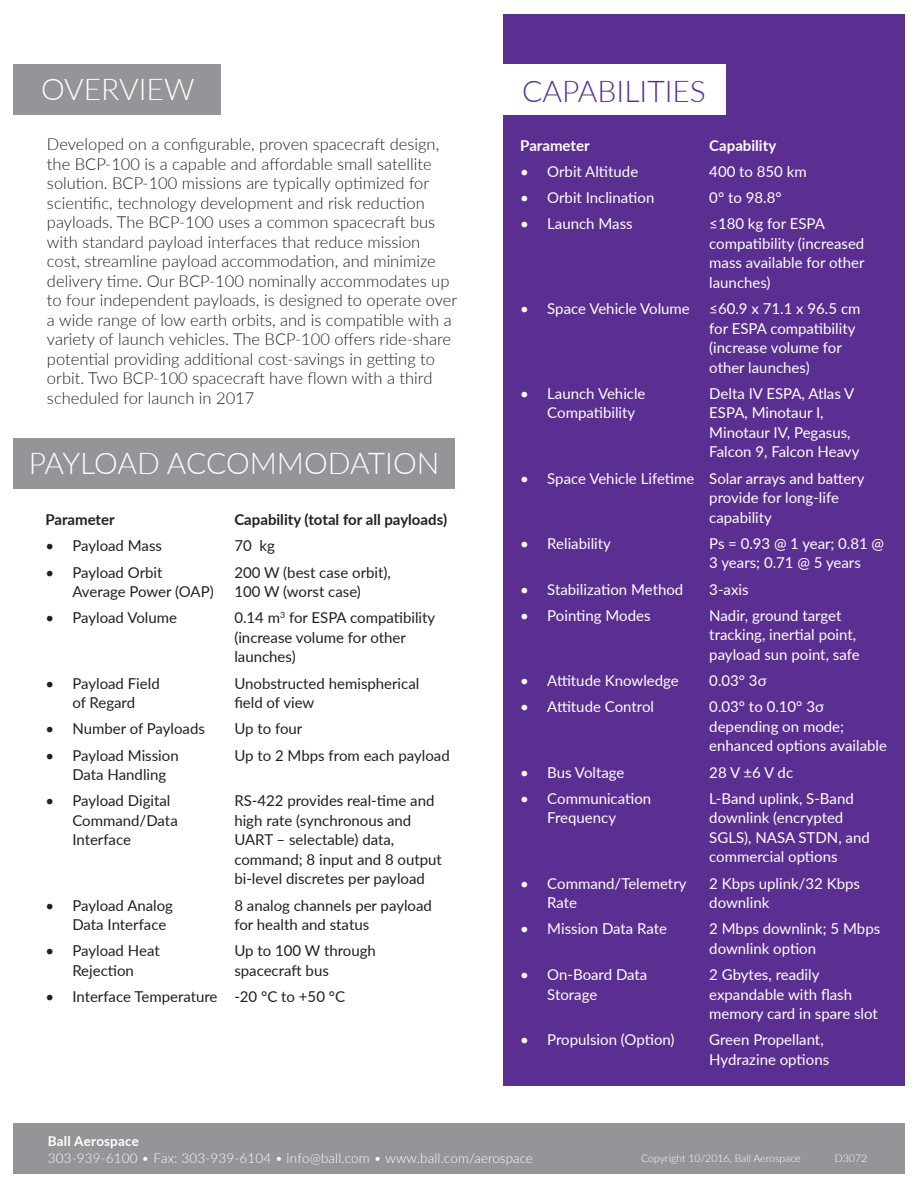
<style>
.page{position:relative;width:918px;height:1188px;background:#fff}
.page>*{position:absolute;margin:0;border:0;box-sizing:border-box;transform-origin:0 0}
.overview_role_box_he{font:300 30px "Lato";color:#fff}
.Bulleted_headline{font:300 30px "Lato";color:#5b2e91}
.Back_page_text{font:300 16.5px/19.5px "Lato";color:#231f20}
.t1{font:15px/19.5px "Lato";color:#fff}
.t2{font:15px/19.5px "Lato";color:#231f20}
.Table_text{font:700 15px "Lato";color:#231f20}
.Focus_Box_text{font:700 15px "Lato";color:#fff}
.back_page_footer{font:300 13.5px/16.5px "Lato";letter-spacing:.01em;color:#fff}
.copyright_footer{font:300 10.5px "Lato";color:#fff}
.s1{font-weight:700}
</style>
<div class="page">
<div style="left:503px;top:14px;width:401px;height:1071px;background:#5b2e91"></div>
<div style="left:14px;top:1123px;width:891px;height:51px;background:#939598"></div>
<div style="left:14px;top:65px;width:207px;height:50px;background:#939598"></div>
<div style="left:503px;top:65px;width:222px;height:50px;background:#fff"></div>
<div style="left:14px;top:438px;width:441px;height:51px;background:#939598"></div>
<p class="overview_role_box_he" style="left:41px;top:69px;width:155px">OVERVIEW</p>
<p class="Bulleted_headline" style="left:522px;top:70px;width:185px">CAPABILITIES</p>
<p class="Back_page_text" style="left:47px;top:134px;width:412px">Developed on a configurable, proven spacecraft design, the BCP-100 is a capable and affordable small satellite solution. BCP-100 missions are typically optimized for scientific, technology development and risk reduction payloads. The BCP-100 uses a common spacecraft bus with standard payload interfaces that reduce mission cost, streamline payload accommodation, and minimize delivery time. Our BCP-100 nominally accommodates up to four independent payloads, is designed to operate over a wide range of low earth orbits, and is compatible with a variety of launch vehicles. The BCP-100 offers ride-share potential providing additional cost-savings in getting to orbit. Two BCP-100 spacecraft have flown with a third scheduled for launch in 2017</p>
<p class="overview_role_box_he" style="left:29px;top:443px;width:412px">PAYLOAD ACCOMMODATION</p>
<p class="Table_text" style="left:45px;top:509px;width:71px">Parameter</p>
<p class="Table_text" style="left:234px;top:509px;width:214px">Capability (total for all payloads)</p>
<p class="t2" style="left:45px;top:535px;width:118px">• Payload Mass</p>
<p class="t2" style="left:234px;top:535px;width:42px">70 kg</p>
<p class="t2" style="left:45px;top:562px;width:119px">• Payload Orbit</p>
<p class="t2" style="left:234px;top:562px;width:158px">200 W (best case orbit),</p>
<p class="t2" style="left:72px;top:581px;width:143px">Average Power (OAP)</p>
<p class="t2" style="left:234px;top:581px;width:128px">100 W (worst case)</p>
<p class="t2" style="left:45px;top:607px;width:133px">• Payload Volume</p>
<p class="t2" style="left:234px;top:607px;width:202px">0.14 m<sup>3</sup> for ESPA compatibility (increase volume for other launches)</p>
<p class="t2" style="left:45px;top:673px;width:116px">• Payload Field</p>
<p class="t2" style="left:234px;top:673px;width:187px">Unobstructed hemispherical</p>
<p class="t2" style="left:72px;top:692px;width:64px">of Regard</p>
<p class="t2" style="left:234px;top:692px;width:82px">field of view</p>
<p class="t2" style="left:45px;top:718px;width:161px">• Number of Payloads</p>
<p class="t2" style="left:234px;top:718px;width:70px">Up to four</p>
<p class="t2" style="left:45px;top:745px;width:135px">• Payload Mission</p>
<p class="t2" style="left:234px;top:745px;width:217px">Up to 2 Mbps from each payload</p>
<p class="t2" style="left:72px;top:764px;width:96px">Data Handling</p>
<p class="t2" style="left:45px;top:790px;width:127px">• Payload Digital</p>
<p class="t2" style="left:234px;top:790px;width:202px">RS-422 provides real-time and</p>
<p class="t2" style="left:72px;top:810px;width:107px">Command/Data</p>
<p class="t2" style="left:234px;top:810px;width:178px">high rate (synchronous and</p>
<p class="t2" style="left:72px;top:829px;width:60px">Interface</p>
<p class="t2" style="left:234px;top:829px;width:209px">UART – selectable) data, command; 8 input and 8 output bi-level discretes per payload</p>
<p class="t2" style="left:45px;top:895px;width:129px">• Payload Analog</p>
<p class="t2" style="left:234px;top:895px;width:199px">8 analog channels per payload</p>
<p class="t2" style="left:72px;top:914px;width:95px">Data Interface</p>
<p class="t2" style="left:234px;top:914px;width:136px">for health and status</p>
<p class="t2" style="left:45px;top:940px;width:116px">• Payload Heat</p>
<p class="t2" style="left:234px;top:940px;width:143px">Up to 100 W through</p>
<p class="t2" style="left:72px;top:960px;width:63px">Rejection</p>
<p class="t2" style="left:234px;top:960px;width:96px">spacecraft bus</p>
<p class="t2" style="left:45px;top:986px;width:301px">• Interface Temperature -20 °C to +50 °C</p>
<p class="Focus_Box_text" style="left:520px;top:134px;width:71px">Parameter</p>
<p class="Focus_Box_text" style="left:709px;top:134px;width:68px">Capability</p>
<p class="t1" style="left:520px;top:161px;width:119px">• Orbit Altitude</p>
<p class="t1" style="left:709px;top:161px;width:99px">400 to 850 km</p>
<p class="t1" style="left:520px;top:187px;width:136px">• Orbit Inclination</p>
<p class="t1" style="left:709px;top:187px;width:74px">0° to 98.8°</p>
<p class="t1" style="left:520px;top:214px;width:114px">• Launch Mass</p>
<p class="t1" style="left:709px;top:214px;width:157px">≤180 kg for ESPA compatibility (increased mass available for other launches)</p>
<p class="t1" style="left:520px;top:298px;width:171px">• Space Vehicle Volume</p>
<p class="t1" style="left:709px;top:298px;width:153px">≤60.9 x 71.1 x 96.5 cm for ESPA compatibility (increase volume for other launches)</p>
<p class="t1" style="left:520px;top:383px;width:127px">• Launch Vehicle</p>
<p class="t1" style="left:709px;top:383px;width:147px">Delta IV ESPA, Atlas V</p>
<p class="t1" style="left:547px;top:403px;width:89px">Compatibility</p>
<p class="t1" style="left:709px;top:403px;width:152px">ESPA, Minotaur I,<br>Minotaur IV, Pegasus,<br>Falcon 9, Falcon Heavy</p>
<p class="t1" style="left:709px;top:468px;width:157px;text-indent:-189px">• Space Vehicle Lifetime Solar arrays and battery provide for long-life capability</p>
<p class="t1" style="left:520px;top:533px;width:92px">• Reliability</p>
<p class="t1" style="left:709px;top:533px;width:176px">Ps = 0.93 @ 1 year; 0.81 @<br>3 years; 0.71 @ 5 years</p>
<p class="t1" style="left:520px;top:579px;width:165px">• Stabilization Method</p>
<p class="t1" style="left:709px;top:579px;width:41px">3-axis</p>
<p class="t1" style="left:520px;top:605px;width:132px">• Pointing Modes</p>
<p class="t1" style="left:709px;top:605px;width:152px">Nadir, ground target tracking, inertial point, payload sun point, safe</p>
<p class="t1" style="left:520px;top:670px;width:160px">• Attitude Knowledge</p>
<p class="t1" style="left:709px;top:670px;width:59px">0.03° 3σ</p>
<p class="t1" style="left:520px;top:697px;width:135px">• Attitude Control</p>
<p class="t1" style="left:709px;top:697px;width:179px">0.03° to 0.10° 3σ depending on mode; enhanced options available</p>
<p class="t1" style="left:520px;top:762px;width:106px">• Bus Voltage</p>
<p class="t1" style="left:709px;top:762px;width:85px">28 V ±6 V dc</p>
<p class="t1" style="left:520px;top:788px;width:133px">• Communication</p>
<p class="t1" style="left:709px;top:788px;width:146px">L-Band uplink, S-Band</p>
<p class="t1" style="left:547px;top:808px;width:70px">Frequency</p>
<p class="t1" style="left:709px;top:808px;width:162px">downlink (encrypted<br>SGLS), NASA STDN, and commercial options</p>
<p class="t1" style="left:520px;top:873px;width:168px">• Command/Telemetry</p>
<p class="t1" style="left:709px;top:873px;width:152px">2 Kbps uplink/32 Kbps</p>
<p class="t1" style="left:547px;top:892px;width:31px">Rate</p>
<p class="t1" style="left:709px;top:892px;width:62px">downlink</p>
<p class="t1" style="left:520px;top:919px;width:148px">• Mission Data Rate</p>
<p class="t1" style="left:709px;top:919px;width:172px">2 Mbps downlink; 5 Mbps downlink option</p>
<p class="t1" style="left:520px;top:964px;width:129px">• On-Board Data</p>
<p class="t1" style="left:709px;top:964px;width:112px">2 Gbytes, readily</p>
<p class="t1" style="left:547px;top:984px;width:52px">Storage</p>
<p class="t1" style="left:709px;top:984px;width:170px">expandable with flash memory card in spare slot</p>
<p class="t1" style="left:520px;top:1030px;width:156px">• Propulsion (Option)</p>
<p class="t1" style="left:709px;top:1030px;width:121px">Green Propellant,<br>Hydrazine options</p>
<p class="back_page_footer" style="left:48px;top:1133px;width:487px"><span class="s1">Ball Aerospace<br></span>303-939-6100 • Fax: 303-939-6104 • info@ball.com • www.ball.com/aerospace</p>
<p class="copyright_footer" style="left:641px;top:1151px;width:161px">Copyright 10/2016, Ball Aerospace</p>
<p class="copyright_footer" style="left:835px;top:1151px;width:34px">D3072</p>
</div>
